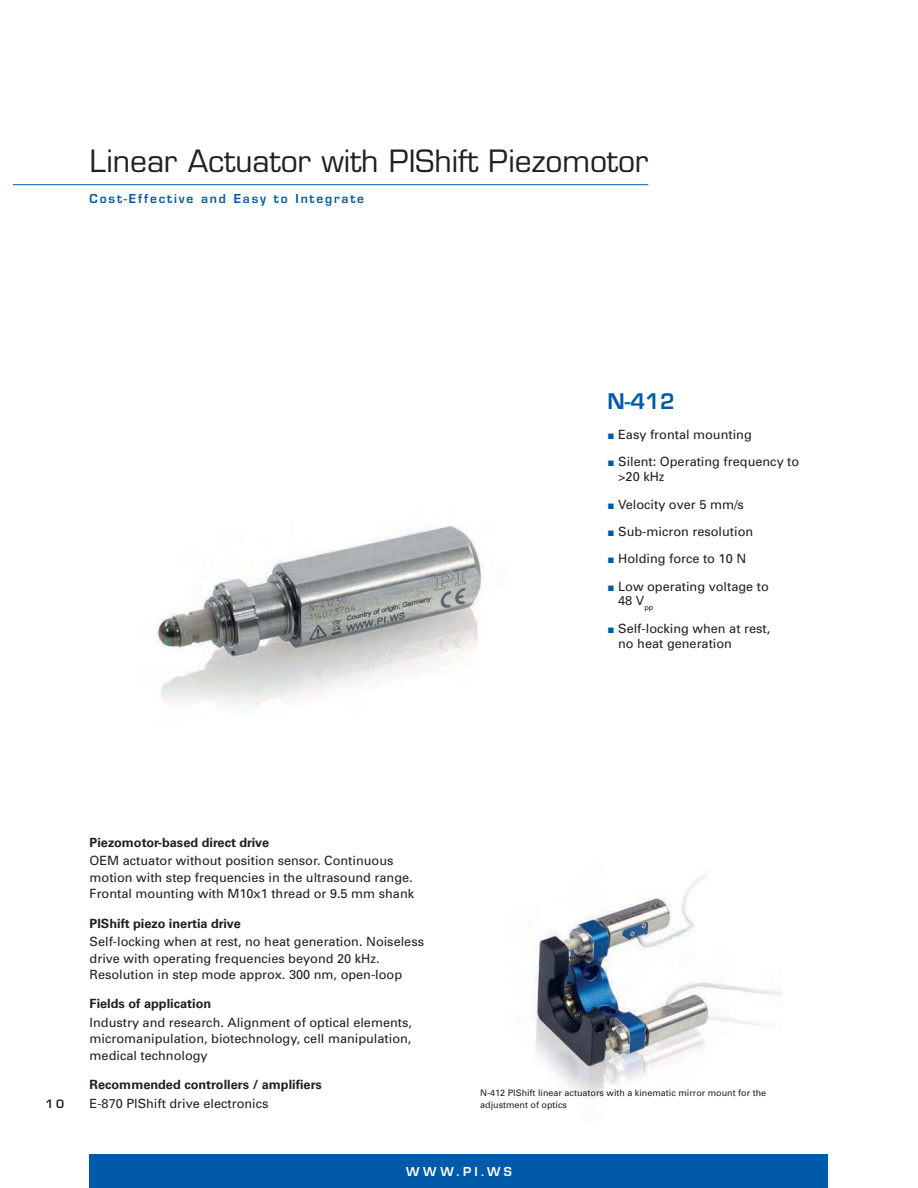
<style>
.page{position:relative;width:918px;height:1188px;background:#fff}
.page>*{position:absolute;margin:0;border:0;box-sizing:border-box;transform-origin:0 0}
.t1{font:30px "Eurostile LT";color:#231f20}
.t2{font:600 21px "Eurostile";color:#005aaa}
.t3{font:12.75px/16.5px "Univers";color:#231f20}
.t4{font:700 12.75px "Univers";color:#231f20}
.t5{font:600 12px "Eurostile LT";letter-spacing:.15em;color:#005aaa}
.t6{font:600 12px "Eurostile LT";letter-spacing:.3em;color:#fff}
.t7{font:600 11.25px "Eurostile LT";color:#231f20}
.t8{font:9px/12px "Univers";color:#231f20}
.s1{font-family:"European Pi Three";color:#005aaa}
</style>
<div class="page">
<div style="left:90px;top:1154px;width:738px;height:34px;background:#005aaa"></div>
<hr style="left:14px;top:184px;width:634px;height:1px;background:#005aaa">
<img style="left:152px;top:526px;width:332px;height:184px">
<img style="left:533px;top:874px;width:249px;height:225px">
<h1 class="t1" style="left:90px;top:144px;width:560px">Linear Actuator with PIShift Piezomotor</h1>
<p class="t5" style="left:90px;top:194px;width:276px">Cost-Effective and Easy to Integrate</p>
<h2 class="t2" style="left:608px;top:394px;width:69px">N-412</h2>
<p class="t3" style="left:608px;top:427px;width:146px"><span class="s1">-</span> Easy frontal mounting</p>
<p class="t3" style="left:618px;top:456px;width:183px;line-height:14.7px;text-indent:-11px"><span class="s1">-</span> Silent: Operating frequency to &gt;20 kHz</p>
<p class="t3" style="left:608px;top:497px;width:138px"><span class="s1">-</span> Velocity over 5 mm/s</p>
<p class="t3" style="left:608px;top:524px;width:147px"><span class="s1">-</span> Sub-micron resolution</p>
<p class="t3" style="left:608px;top:552px;width:140px"><span class="s1">-</span> Holding force to 10 N</p>
<p class="t3" style="left:618px;top:580px;width:152px;line-height:14.7px;text-indent:-11px"><span class="s1">-</span> Low operating voltage to<br>48 V<sub>pp</sub></p>
<p class="t3" style="left:618px;top:622px;width:154px;line-height:14.7px;text-indent:-11px"><span class="s1">-</span> Self-locking when at rest, no heat generation</p>
<p class="t7" style="left:46px;top:1099px;width:20px">1 0</p>
<p class="t4" style="left:90px;top:838px;width:181px">Piezomotor-based direct drive</p>
<p class="t3" style="left:90px;top:854px;width:326px">OEM actuator without position sensor. Continuous motion with step frequencies in the ultrasound range.<br>Frontal mounting with M10x1 thread or 9.5 mm shank</p>
<p class="t4" style="left:90px;top:918px;width:153px">PIShift piezo inertia drive</p>
<p class="t3" style="left:90px;top:935px;width:336px">Self-locking when at rest, no heat generation. Noiseless drive with operating frequencies beyond 20 kHz.<br>Resolution in step mode approx. 300 nm, open-loop</p>
<p class="t4" style="left:90px;top:999px;width:123px">Fields of application</p>
<p class="t3" style="left:90px;top:1015px;width:324px;text-align:justify">Industry and research. Alignment of optical elements, micromanipulation, biotechnology, cell manipulation, medical technology</p>
<p class="t4" style="left:90px;top:1080px;width:234px">Recommended controllers / amplifiers</p>
<p class="t3" style="left:90px;top:1096px;width:180px">E-870 PIShift drive electronics</p>
<p class="t8" style="left:480px;top:1087px;width:287px">N-412 PIShift linear actuators with a kinematic mirror mount for the adjustment of optics</p>
<p class="t6" style="left:406px;top:1167px;width:107px">WWW.PI.WS</p>
</div>
